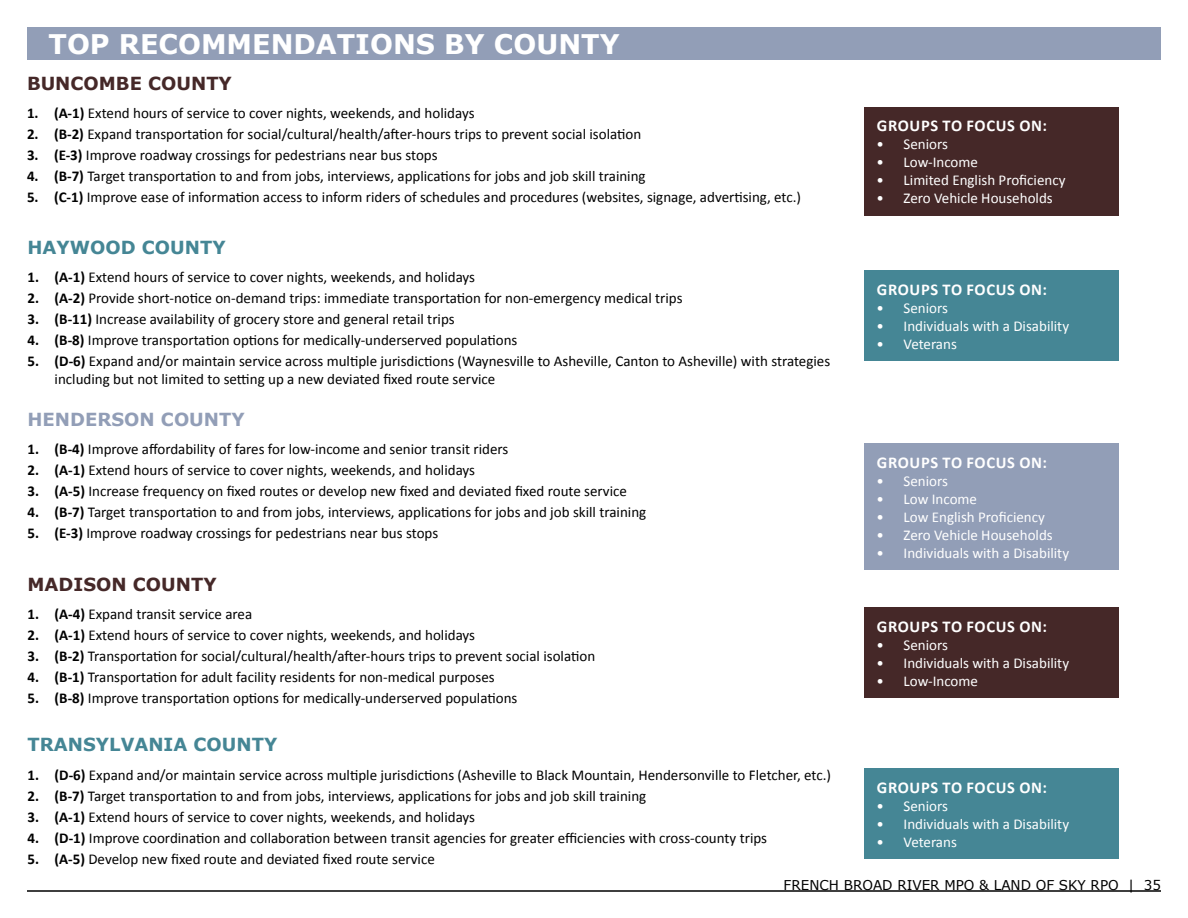
<style>
.page{position:relative;width:1188px;height:918px;background:#fff}
.page>*{position:absolute;margin:0;border:0;box-sizing:border-box;transform-origin:0 0}
.t1{font:700 27px "Verdana";color:#fff}
.t2{font:700 18px "Verdana";color:#458695}
.t3{font:700 18px "Verdana";color:#452828}
.t4{font:700 18px "Verdana";color:#929eb7}
.t5{font:700 16.5px "Calibri";letter-spacing:.04em;color:#fff}
.t6{font:15px/18px "Calibri";color:#000}
.t7{font:15px "Calibri";color:#fff}
.t8{font:13.5px "Verdana";color:#000}
.s1{font-weight:700}
</style>
<div class="page">
<hr style="left:27px;top:890px;width:1134px;height:2px;background:#000">
<div style="left:865px;top:107px;width:254px;height:108px;background:#452828"></div>
<div style="left:865px;top:271px;width:254px;height:90px;background:#458695"></div>
<div style="left:865px;top:443px;width:254px;height:127px;background:#929eb7"></div>
<div style="left:865px;top:607px;width:254px;height:91px;background:#452828"></div>
<div style="left:865px;top:768px;width:254px;height:91px;background:#458695"></div>
<div style="left:27px;top:27px;width:1134px;height:32px;background:#929eb7"></div>
<h1 class="t1" style="left:49px;top:25px;width:572px">TOP RECOMMENDATIONS BY COUNTY</h1>
<p class="t3" style="left:27px;top:71px;width:206px">BUNCOMBE COUNTY</p>
<p class="t6" style="left:27px;top:104px;width:449px"><span class="s1">1. (A-1)</span> Extend hours of service to cover nights, weekends, and holidays</p>
<p class="t6" style="left:27px;top:125px;width:616px"><span class="s1">2. (B-2)</span> Expand transportation for social/cultural/health/after-hours trips to prevent social isolation</p>
<p class="t6" style="left:27px;top:146px;width:412px"><span class="s1">3. (E-3)</span> Improve roadway crossings for pedestrians near bus stops</p>
<p class="t6" style="left:27px;top:167px;width:620px"><span class="s1">4. (B-7)</span> Target transportation to and from jobs, interviews, applications for jobs and job skill training</p>
<p class="t6" style="left:27px;top:188px;width:776px"><span class="s1">5. (C-1)</span> Improve ease of information access to inform riders of schedules and procedures (websites, signage, advertising, etc.)</p>
<p class="t2" style="left:28px;top:235px;width:200px">HAYWOOD COUNTY</p>
<p class="t6" style="left:28px;top:268px;width:449px"><span class="s1">1. (A-1)</span> Extend hours of service to cover nights, weekends, and holidays</p>
<p class="t6" style="left:28px;top:289px;width:657px"><span class="s1">2. (A-2)</span> Provide short-notice on-demand trips: immediate transportation for non-emergency medical trips</p>
<p class="t6" style="left:28px;top:310px;width:429px"><span class="s1">3. (B-11)</span> Increase availability of grocery store and general retail trips</p>
<p class="t6" style="left:28px;top:331px;width:491px"><span class="s1">4. (B-8)</span> Improve transportation options for medically-underserved populations</p>
<p class="t6" style="left:55px;top:352px;width:777px;text-indent:-27px"><span class="s1">5. (D-6)</span> Expand and/or maintain service across multiple jurisdictions (Waynesville to Asheville, Canton to Asheville) with strategies including but not limited to setting up a new deviated fixed route service</p>
<p class="t4" style="left:28px;top:407px;width:219px">HENDERSON COUNTY</p>
<p class="t6" style="left:28px;top:441px;width:482px"><span class="s1">1. (B-4)</span> Improve affordability of fares for low-income and senior transit riders</p>
<p class="t6" style="left:28px;top:462px;width:449px"><span class="s1">2. (A-1)</span> Extend hours of service to cover nights, weekends, and holidays</p>
<p class="t6" style="left:28px;top:483px;width:601px"><span class="s1">3. (A-5)</span> Increase frequency on fixed routes or develop new fixed and deviated fixed route service</p>
<p class="t6" style="left:28px;top:504px;width:620px"><span class="s1">4. (B-7)</span> Target transportation to and from jobs, interviews, applications for jobs and job skill training</p>
<p class="t6" style="left:28px;top:525px;width:412px"><span class="s1">5. (E-3)</span> Improve roadway crossings for pedestrians near bus stops</p>
<p class="t3" style="left:28px;top:571px;width:191px">MADISON COUNTY</p>
<p class="t6" style="left:28px;top:605px;width:226px"><span class="s1">1. (A-4)</span> Expand transit service area</p>
<p class="t6" style="left:28px;top:626px;width:449px"><span class="s1">2. (A-1)</span> Extend hours of service to cover nights, weekends, and holidays</p>
<p class="t6" style="left:28px;top:647px;width:569px"><span class="s1">3. (B-2)</span> Transportation for social/cultural/health/after-hours trips to prevent social isolation</p>
<p class="t6" style="left:28px;top:668px;width:469px"><span class="s1">4. (B-1)</span> Transportation for adult facility residents for non-medical purposes</p>
<p class="t6" style="left:28px;top:689px;width:491px"><span class="s1">5. (B-8)</span> Improve transportation options for medically-underserved populations</p>
<p class="t2" style="left:28px;top:732px;width:251px">TRANSYLVANIA COUNTY</p>
<p class="t6" style="left:28px;top:766px;width:805px"><span class="s1">1. (D-6)</span> Expand and/or maintain service across multiple jurisdictions (Asheville to Black Mountain, Hendersonville to Fletcher, etc.)</p>
<p class="t6" style="left:28px;top:787px;width:620px"><span class="s1">2. (B-7)</span> Target transportation to and from jobs, interviews, applications for jobs and job skill training</p>
<p class="t6" style="left:28px;top:808px;width:449px"><span class="s1">3. (A-1)</span> Extend hours of service to cover nights, weekends, and holidays</p>
<p class="t6" style="left:28px;top:829px;width:741px"><span class="s1">4. (D-1)</span> Improve coordination and collaboration between transit agencies for greater efficiencies with cross-county trips</p>
<p class="t6" style="left:28px;top:850px;width:409px"><span class="s1">5. (A-5)</span> Develop new fixed route and deviated fixed route service</p>
<p class="t5" style="left:877px;top:115px;width:172px">GROUPS TO FOCUS ON:</p>
<p class="t7" style="left:877px;top:135px;width:73px">• Seniors</p>
<p class="t7" style="left:877px;top:153px;width:103px">• Low-Income</p>
<p class="t7" style="left:877px;top:171px;width:190px">• Limited English Proficiency</p>
<p class="t7" style="left:877px;top:189px;width:178px">• Zero Vehicle Households</p>
<p class="t5" style="left:877px;top:279px;width:172px">GROUPS TO FOCUS ON:</p>
<p class="t7" style="left:877px;top:299px;width:73px">• Seniors</p>
<p class="t7" style="left:877px;top:317px;width:194px">• Individuals with a Disability</p>
<p class="t7" style="left:877px;top:335px;width:82px">• Veterans</p>
<p class="t5" style="left:877px;top:452px;width:172px">GROUPS TO FOCUS ON:</p>
<p class="t7" style="left:877px;top:471px;width:73px">• Seniors</p>
<p class="t7" style="left:877px;top:489px;width:102px">• Low Income</p>
<p class="t7" style="left:877px;top:507px;width:170px">• Low English Proficiency</p>
<p class="t7" style="left:877px;top:525px;width:178px">• Zero Vehicle Households</p>
<p class="t7" style="left:877px;top:543px;width:194px">• Individuals with a Disability</p>
<p class="t5" style="left:877px;top:616px;width:172px">GROUPS TO FOCUS ON:</p>
<p class="t7" style="left:877px;top:635px;width:73px">• Seniors</p>
<p class="t7" style="left:877px;top:653px;width:194px">• Individuals with a Disability</p>
<p class="t7" style="left:877px;top:671px;width:103px">• Low-Income</p>
<p class="t5" style="left:877px;top:777px;width:172px">GROUPS TO FOCUS ON:</p>
<p class="t7" style="left:877px;top:796px;width:73px">• Seniors</p>
<p class="t7" style="left:877px;top:814px;width:194px">• Individuals with a Disability</p>
<p class="t7" style="left:877px;top:832px;width:82px">• Veterans</p>
<p class="t8" style="left:784px;top:876px;width:379px">FRENCH BROAD RIVER MPO &amp; LAND OF SKY RPO | 35</p>
</div>
